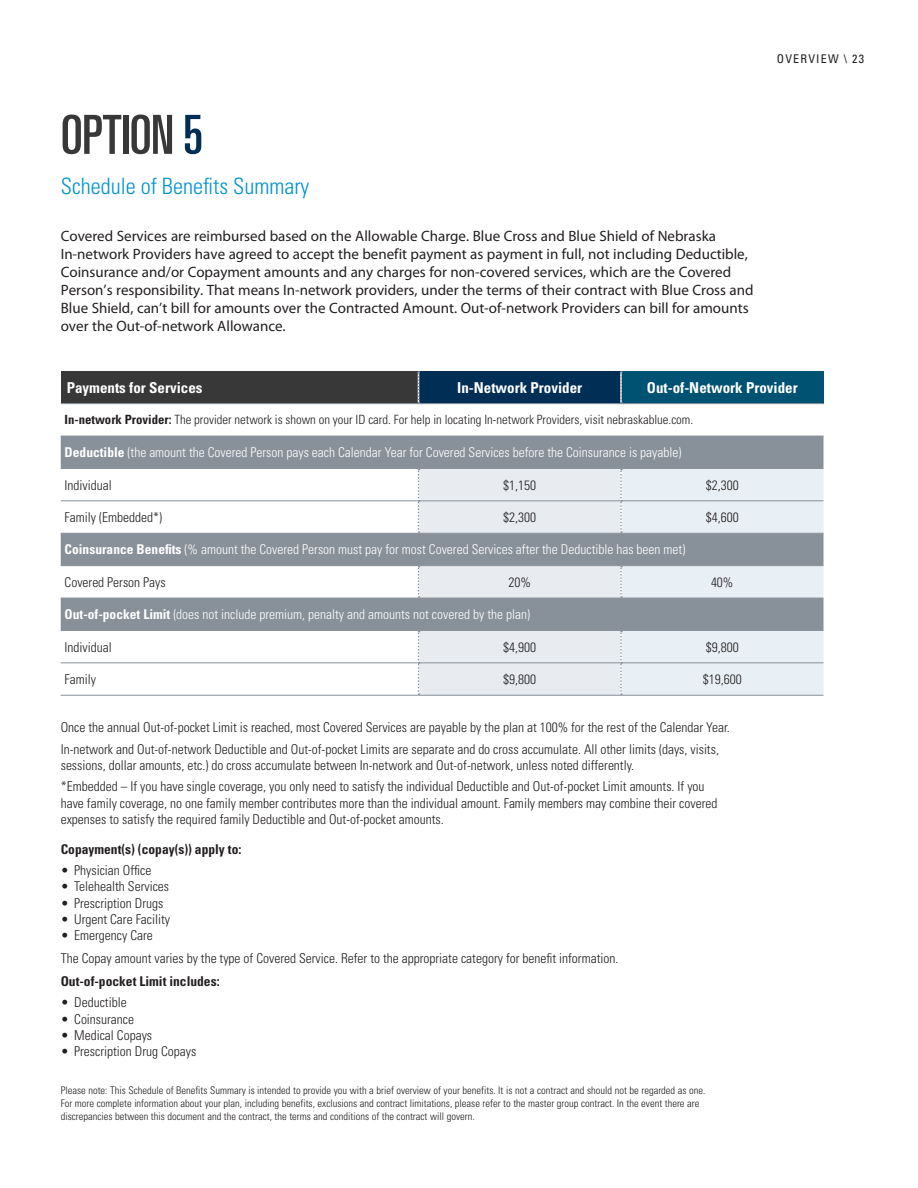
<style>
.page{position:relative;width:918px;height:1188px;background:#fff}
.page>*{position:absolute;margin:0;border:0;box-sizing:border-box;transform-origin:0 0}
.Subheading{font:ultra-condensed 54px "Univers LT Std";letter-spacing:-.01em;color:#383839}
.Subheading-2{font:300 condensed 22.5px "Univers LT Std";color:#0093d0}
.t1{font:15px/18px "Myriad Pro";color:#231f20}
.t2{font:700 condensed 15px "Univers LT Std";color:#fff}
.Table_Body{font:300 condensed 13.5px/16.2px "Univers LT Std";color:#231f20}
.Table_Heading{font:300 condensed 13.5px "Univers LT Std";color:#fff}
.t3{font:700 condensed 13.5px "Univers LT Std";color:#231f20}
.Table_Heading-2{font:300 condensed 12.75px "Univers LT Std";color:#231f20}
.t4{font:condensed 12px "Univers LT Std";letter-spacing:.1em;color:#231f20}
.t5{font:300 condensed 10.5px/12.6px "Univers LT Std";color:#231f20}
.s1{color:#002e54}
.s2{font-weight:700}
</style>
<div class="page">
<div style="left:61px;top:371px;width:357px;height:33px;background:#383839"></div>
<div style="left:418px;top:371px;width:203px;height:33px;background:#002e54"></div>
<div style="left:621px;top:371px;width:203px;height:33px;background:#005273"></div>
<svg style="left:61px;top:404px;width:763px;height:291px"></svg>
<svg style="left:61px;top:437px;width:763px;height:193px;fill:#889099"></svg>
<svg style="left:418px;top:469px;width:203px;height:226px;background:#cbd1d7"></svg>
<svg style="left:621px;top:469px;width:203px;height:226px;background:#ccd4da"></svg>
<hr style="left:61px;top:403px;width:357px;height:1px;background:#889099">
<hr style="left:418px;top:403px;width:203px;height:1px;background:#889099">
<hr style="left:621px;top:403px;width:203px;height:1px;background:#889099">
<hr style="left:61px;top:436px;width:357px;height:1px;background:#889099">
<hr style="left:418px;top:436px;width:203px;height:1px;background:#889099">
<hr style="left:621px;top:436px;width:203px;height:1px;background:#889099">
<hr style="left:61px;top:468px;width:357px;height:1px;background:#889099">
<hr style="left:418px;top:468px;width:203px;height:1px;background:#889099">
<hr style="left:621px;top:468px;width:203px;height:1px;background:#889099">
<hr style="left:61px;top:500px;width:357px;height:1px;background:#889099">
<hr style="left:419px;top:500px;width:201px;height:1px;background:#889099">
<hr style="left:622px;top:500px;width:202px;height:1px;background:#889099">
<hr style="left:61px;top:533px;width:357px;height:1px;background:#889099">
<hr style="left:418px;top:533px;width:203px;height:1px;background:#889099">
<hr style="left:621px;top:533px;width:203px;height:1px;background:#889099">
<hr style="left:61px;top:565px;width:357px;height:1px;background:#889099">
<hr style="left:418px;top:565px;width:203px;height:1px;background:#889099">
<hr style="left:621px;top:565px;width:203px;height:1px;background:#889099">
<hr style="left:61px;top:598px;width:357px;height:1px;background:#889099">
<hr style="left:418px;top:598px;width:203px;height:1px;background:#889099">
<hr style="left:621px;top:598px;width:203px;height:1px;background:#889099">
<hr style="left:61px;top:630px;width:357px;height:1px;background:#889099">
<hr style="left:418px;top:630px;width:203px;height:1px;background:#889099">
<hr style="left:621px;top:630px;width:203px;height:1px;background:#889099">
<hr style="left:61px;top:662px;width:357px;height:1px;background:#889099">
<hr style="left:419px;top:662px;width:201px;height:1px;background:#889099">
<hr style="left:622px;top:662px;width:202px;height:1px;background:#889099">
<hr style="left:61px;top:695px;width:357px;height:1px;background:#889099">
<hr style="left:418px;top:695px;width:203px;height:1px;background:#889099">
<hr style="left:621px;top:695px;width:203px;height:1px;background:#889099">
<svg style="left:418px;top:371px;width:1px;height:32px"></svg>
<svg style="left:620px;top:371px;width:2px;height:32px"></svg>
<svg style="left:418px;top:469px;width:1px;height:64px"></svg>
<svg style="left:620px;top:469px;width:2px;height:64px"></svg>
<svg style="left:418px;top:566px;width:1px;height:32px"></svg>
<svg style="left:620px;top:566px;width:2px;height:32px"></svg>
<svg style="left:418px;top:631px;width:1px;height:64px"></svg>
<svg style="left:620px;top:631px;width:2px;height:64px"></svg>
<p class="Subheading" style="left:61px;top:104px;width:144px">OPTION <span class="s1">5</span></p>
<p class="Subheading-2" style="left:61px;top:173px;width:250px">Schedule of Benefits Summary</p>
<p class="t1" style="left:61px;top:226px;width:694px">Covered Services are reimbursed based on the Allowable Charge. Blue Cross and Blue Shield of Nebraska In-network Providers have agreed to accept the benefit payment as payment in full, not including Deductible, Coinsurance and/or Copayment amounts and any charges for non-covered services, which are the Covered Person’s responsibility. That means In-network providers, under the terms of their contract with Blue Cross and Blue Shield, can’t bill for amounts over the Contracted Amount. Out-of-network Providers can bill for amounts over the Out-of-network Allowance.</p>
<p class="t4" style="left:777px;top:51px;width:89px">OVERVIEW \ 23</p>
<p class="t2" style="left:67px;top:378px;width:137px">Payments for Services</p>
<p class="t2" style="left:457px;top:378px;width:126px">In-Network Provider</p>
<p class="t2" style="left:647px;top:378px;width:152px">Out-of-Network Provider</p>
<p class="Table_Heading-2" style="left:65px;top:412px;width:630px"><span class="s2">In-network Provider:</span> The provider network is shown on your ID card. For help in locating In-network Providers, visit nebraskablue.com.</p>
<p class="Table_Heading" style="left:65px;top:444px;width:618px"><span class="s2">Deductible</span> (the amount the Covered Person pays each Calendar Year for Covered Services before the Coinsurance is payable)</p>
<p class="Table_Body" style="left:65px;top:477px;width:49px">Individual</p>
<p class="Table_Body" style="left:503px;top:477px;width:34px">$1,150</p>
<p class="Table_Body" style="left:706px;top:477px;width:34px">$2,300</p>
<p class="Table_Body" style="left:65px;top:509px;width:99px">Family (Embedded*)</p>
<p class="Table_Body" style="left:503px;top:509px;width:34px">$2,300</p>
<p class="Table_Body" style="left:706px;top:509px;width:34px">$4,600</p>
<p class="Table_Heading" style="left:65px;top:541px;width:622px"><span class="s2">Coinsurance Benefits</span> (% amount the Covered Person must pay for most Covered Services after the Deductible has been met)</p>
<p class="Table_Body" style="left:65px;top:574px;width:103px">Covered Person Pays</p>
<p class="Table_Body" style="left:509px;top:574px;width:24px">20%</p>
<p class="Table_Body" style="left:711px;top:574px;width:24px">40%</p>
<p class="Table_Heading" style="left:65px;top:606px;width:467px"><span class="s2">Out-of-pocket Limit</span> (does not include premium, penalty and amounts not covered by the plan)</p>
<p class="Table_Body" style="left:65px;top:639px;width:49px">Individual</p>
<p class="Table_Body" style="left:503px;top:639px;width:34px">$4,900</p>
<p class="Table_Body" style="left:706px;top:639px;width:34px">$9,800</p>
<p class="Table_Body" style="left:65px;top:671px;width:33px">Family</p>
<p class="Table_Body" style="left:503px;top:671px;width:34px">$9,800</p>
<p class="Table_Body" style="left:703px;top:671px;width:40px">$19,600</p>
<p class="Table_Body" style="left:61px;top:719px;width:671px">Once the annual Out-of-pocket Limit is reached, most Covered Services are payable by the plan at 100% for the rest of the Calendar Year.</p>
<p class="Table_Body" style="left:61px;top:741px;width:660px">In-network and Out-of-network Deductible and Out-of-pocket Limits are separate and do cross accumulate. All other limits (days, visits, sessions, dollar amounts, etc.) do cross accumulate between In-network and Out-of-network, unless noted differently.</p>
<p class="Table_Body" style="left:61px;top:779px;width:658px">*Embedded – If you have single coverage, you only need to satisfy the individual Deductible and Out-of-pocket Limit amounts. If you have family coverage, no one family member contributes more than the individual amount. Family members may combine their covered expenses to satisfy the required family Deductible and Out-of-pocket amounts.</p>
<p class="t3" style="left:61px;top:840px;width:182px">Copayment(s) (copay(s)) apply to:</p>
<p class="Table_Body" style="left:61px;top:862px;width:92px">• Physician Office</p>
<p class="Table_Body" style="left:61px;top:878px;width:110px">• Telehealth Services</p>
<p class="Table_Body" style="left:61px;top:895px;width:104px">• Prescription Drugs</p>
<p class="Table_Body" style="left:61px;top:911px;width:111px">• Urgent Care Facility</p>
<p class="Table_Body" style="left:61px;top:927px;width:94px">• Emergency Care</p>
<p class="Table_Body" style="left:61px;top:950px;width:559px">The Copay amount varies by the type of Covered Service. Refer to the appropriate category for benefit information.</p>
<p class="t3" style="left:61px;top:973px;width:160px">Out-of-pocket Limit includes:</p>
<p class="Table_Body" style="left:61px;top:995px;width:67px">• Deductible</p>
<p class="Table_Body" style="left:61px;top:1011px;width:75px">• Coinsurance</p>
<p class="Table_Body" style="left:61px;top:1027px;width:93px">• Medical Copays</p>
<p class="Table_Body" style="left:61px;top:1043px;width:137px">• Prescription Drug Copays</p>
<p class="t5" style="left:61px;top:1084px;width:646px">Please note: This Schedule of Benefits Summary is intended to provide you with a brief overview of your benefits. It is not a contract and should not be regarded as one.<br>For more complete information about your plan, including benefits, exclusions and contract limitations, please refer to the master group contract. In the event there are discrepancies between this document and the contract, the terms and conditions of the contract will govern.</p>
</div>
